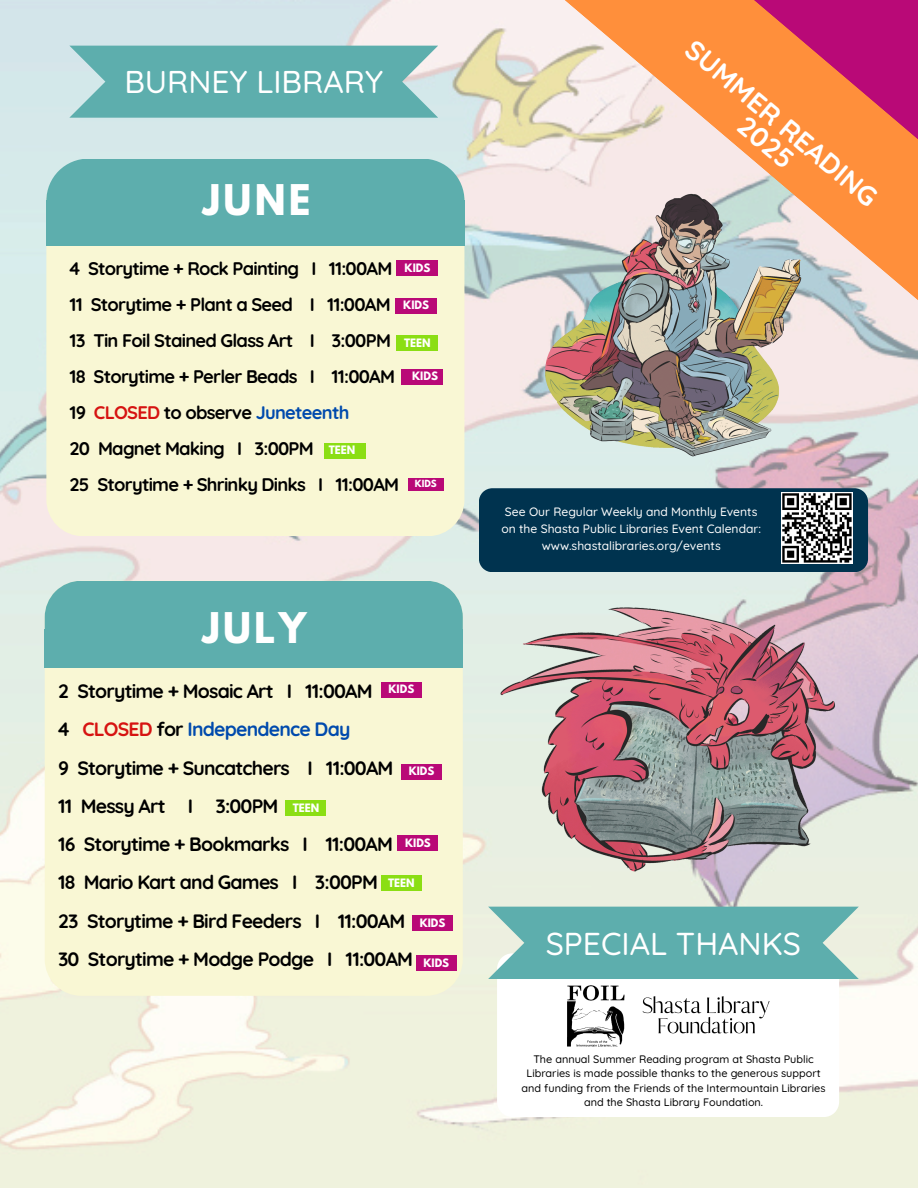
<style>
.page{position:relative;width:918px;height:1188px;background:#fff}
.page>*{position:absolute;margin:0;border:0;box-sizing:border-box;transform-origin:0 0}
.t1{font:700 37.5px "League Spartan";letter-spacing:.085em;color:#fff}
.t2{font:500 31.65px "Quicksand";color:#fff}
.t3{font:500 31.5px "Quicksand";color:#fff}
.t4{font:700 27.45px/24.8px "Quicksand";color:#fff;text-align:center}
.t5{font:700 19.35px/38.2px "Quicksand";letter-spacing:-.04em;color:#000}
.t6{font:700 18.3px/36px "Quicksand";letter-spacing:-.04em;color:#000}
.t7{font:500 12.15px/16.6px "Quicksand";color:#fff;text-align:center}
.t8{font:500 10.8px/14.4px "Quicksand";color:#000;text-align:center}
.t9{font:700 10.35px "League Spartan";color:#fff}
.t10{font:700 10.2px "League Spartan";color:#fff}
.t11{font:700 8.7px "League Spartan";color:#fff}
.s1{color:#d61311}
.s2{color:#004aad}
</style>
<div class="page">
<img style="left:0;top:0;width:918px;height:1188px">
<svg style="left:69px;top:46px;width:369px;height:72px;background:#69b3b3"></svg>
<div style="left:45px;top:668px;width:418px;height:328px;background:#f9f7d4"></div>
<div style="left:45px;top:581px;width:418px;height:48px;background:#5daead"></div>
<div style="left:45px;top:629px;width:418px;height:39px;background:#5daead"></div>
<div style="left:381px;top:876px;width:41px;height:15px;background:#8bde14"></div>
<div style="left:381px;top:683px;width:41px;height:15px;background:#b90977"></div>
<div style="left:401px;top:764px;width:41px;height:15px;background:#b90977"></div>
<div style="left:398px;top:836px;width:40px;height:15px;background:#b90977"></div>
<div style="left:412px;top:916px;width:41px;height:15px;background:#b90977"></div>
<div style="left:46px;top:164px;width:418px;height:372px;background:#f9f7d4;border-radius:36px"></div>
<div style="left:397px;top:260px;width:41px;height:16px;background:#b90977"></div>
<div style="left:324px;top:443px;width:41px;height:15px;background:#8bde14"></div>
<div style="left:46px;top:159px;width:418px;height:42px;background:#5daead"></div>
<div style="left:46px;top:201px;width:418px;height:45px;background:#5daead"></div>
<svg style="left:497px;top:979px;width:342px;height:138px"></svg>
<svg style="left:488px;top:907px;width:371px;height:72px;background:#6db5b2"></svg>
<img style="left:626px;top:988px;width:165px;height:57px">
<img style="left:567px;top:984px;width:59px;height:64px">
<img style="left:531px;top:368px;width:285px;height:100px">
<img style="left:494px;top:572px;width:359px;height:344px">
<div style="left:479px;top:488px;width:389px;height:84px;background:#00334f"></div>
<img style="left:782px;top:493px;width:71px;height:71px">
<div style="left:408px;top:478px;width:35px;height:13px;background:#b90977"></div>
<svg style="left:518px;top:0;width:400px;height:368px;background:#dcaa98"></svg>
<div style="left:416px;top:956px;width:41px;height:15px;background:#b90977"></div>
<div style="left:397px;top:336px;width:41px;height:15px;background:#8bde14"></div>
<div style="left:395px;top:298px;width:42px;height:15px;background:#b90977"></div>
<div style="left:401px;top:369px;width:42px;height:15px;background:#b90977"></div>
<div style="left:286px;top:801px;width:40px;height:15px;background:#8bde14"></div>
<p class="t3" style="left:124px;top:62px;width:260px">BURNEY LIBRARY</p>
<h6 class="t1" style="left:203px;top:181px;width:109px">JUNE</h6>
<h5 class="t6" style="left:69px;top:251px;width:331px">4 Storytime + Rock Painting I 11:00AM 11 Storytime + Plant a Seed I 11:00AM 13 Tin Foil Stained Glass Art I 3:00PM 18 Storytime + Perler Beads I 11:00AM 19 <span class="s1">CLOSED</span> to observe <span class="s2">Juneteenth<br></span>20 Magnet Making I 3:00PM<br>25 Storytime + Shrinky Dinks I 11:00AM</h5>
<h1 class="t9" style="left:405px;top:262px;width:27px">KIDS</h1>
<h3 class="t9" style="left:403px;top:300px;width:27px">KIDS</h3>
<p class="t9" style="left:404px;top:338px;width:28px">TEEN</p>
<p class="t9" style="left:412px;top:371px;width:27px">KIDS</p>
<h4 class="t9" style="left:329px;top:445px;width:28px">TEEN</h4>
<p class="t11" style="left:415px;top:479px;width:23px">KIDS</p>
<h2 class="t1" style="left:202px;top:610px;width:105px">JULY</h2>
<h1 class="t5" style="left:58px;top:672px;width:349px">2 Storytime + Mosaic Art I 11:00AM<br>4 <span class="s1">CLOSED</span> for <span class="s2">Independence Day<br></span>9 Storytime + Suncatchers I 11:00AM<br>11 Messy Art I 3:00PM<br>16 Storytime + Bookmarks I 11:00AM<br>18 Mario Kart and Games I 3:00PM<br>23 Storytime + Bird Feeders I 11:00AM<br>30 Storytime + Modge Podge I</h1>
<p class="t10" style="left:389px;top:684px;width:27px">KIDS</p>
<p class="t10" style="left:409px;top:766px;width:27px">KIDS</p>
<p class="t10" style="left:293px;top:803px;width:28px">TEEN</p>
<p class="t10" style="left:405px;top:838px;width:27px">KIDS</p>
<p class="t10" style="left:388px;top:878px;width:28px">TEEN</p>
<p class="t10" style="left:420px;top:917px;width:27px">KIDS</p>
<h4 class="t5" style="left:346px;top:940px;width:69px">11:00AM</h4>
<p class="t10" style="left:423px;top:957px;width:27px">KIDS</p>
<p class="t4" style="left:697px;top:36px;width:243px;rotate:40deg">SUMMER READING<br>2025</p>
<p class="t7" style="left:501px;top:504px;width:261px">See Our Regular Weekly and Monthly Events on the Shasta Public Libraries Event Calendar: www.shastalibraries.org/events</p>
<p class="t2" style="left:546px;top:923px;width:257px">SPECIAL THANKS</p>
<p class="t8" style="left:522px;top:1052px;width:305px">The annual Summer Reading program at Shasta Public Libraries is made possible thanks to the generous support and funding from the Friends of the Intermountain Libraries and the Shasta Library Foundation.</p>
</div>
